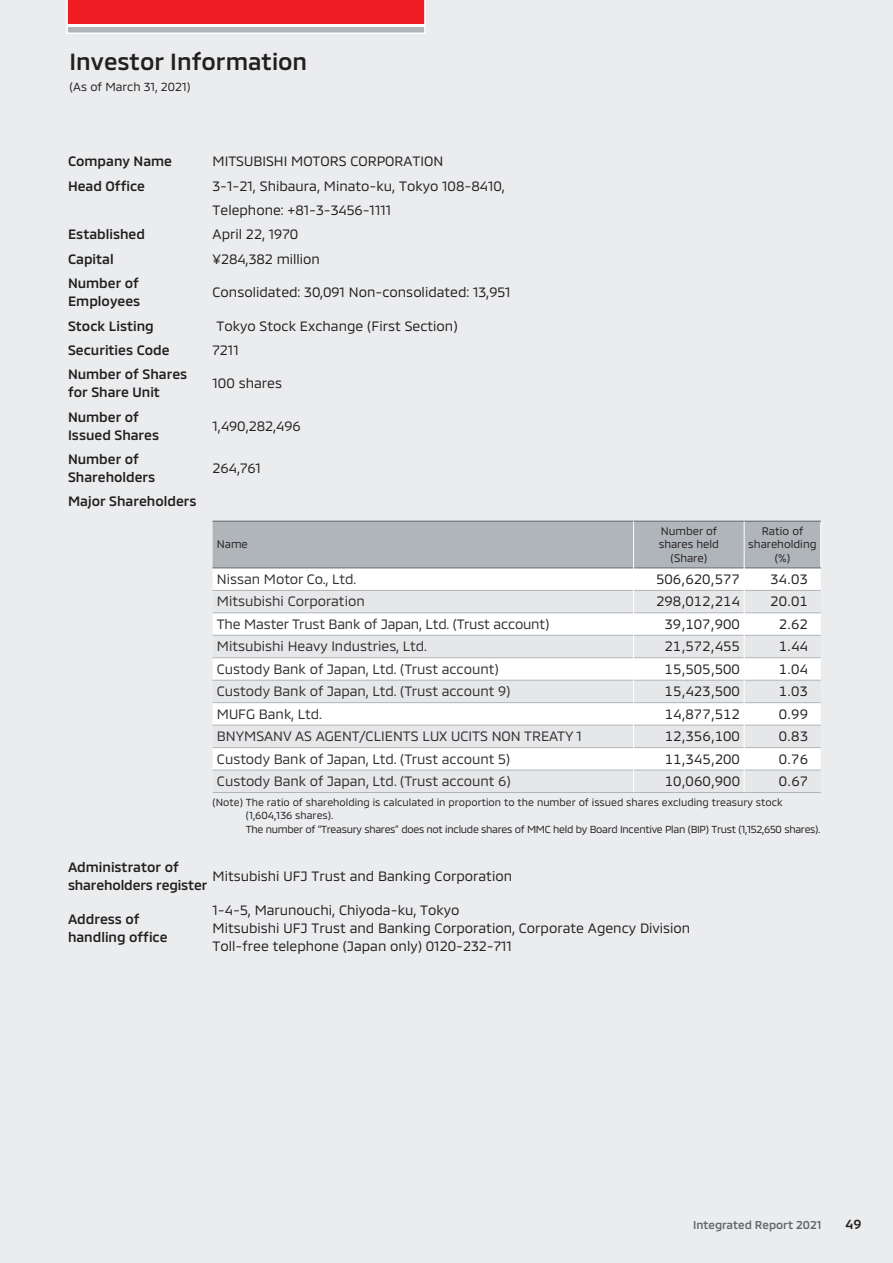
<style>
.page{position:relative;width:893px;height:1263px;background:#eaecee}
.page>*{position:absolute;margin:0;border:0;box-sizing:border-box;transform-origin:0 0}
.t1{font:500 24px "MMC";color:#231f20}
.t2{font:13.95px/24.5px "MMC";color:#231f20}
.t3{font:13.95px "MMC";color:#312f30}
.t4{font:500 13.95px/18px "MMC";color:#231f20}
.t5{font:500 13.5px "MMC";color:#231f20}
.t6{font:12px "MMC";color:#231f20}
.t7{font:500 11.7px "MMC";color:#5f696f}
.t8{font:11.25px/13.5px "MMC";color:#231f20;text-align:center}
.t9{font:10.5px/13.5px "MMC";color:#231f20}
</style>
<div class="page">
<div style="left:744px;top:521px;width:77px;height:47px;background:#b0b5ba"></div>
<svg style="left:745px;top:614px;width:76px;height:156px;fill:#fff"></svg>
<hr style="left:820px;top:521px;width:1px;height:47px;background:#fff">
<hr style="left:744px;top:590px;width:77px;height:1px;background:#b0b5ba">
<hr style="left:744px;top:612px;width:77px;height:1px;background:#b0b5ba">
<hr style="left:744px;top:635px;width:77px;height:1px;background:#b0b5ba">
<hr style="left:744px;top:657px;width:77px;height:1px;background:#b0b5ba">
<hr style="left:744px;top:680px;width:77px;height:1px;background:#b0b5ba">
<hr style="left:744px;top:702px;width:77px;height:1px;background:#b0b5ba">
<hr style="left:744px;top:725px;width:77px;height:1px;background:#b0b5ba">
<hr style="left:744px;top:747px;width:77px;height:1px;background:#b0b5ba">
<hr style="left:213px;top:792px;width:421px;height:1px;background:#b0b5ba">
<hr style="left:634px;top:792px;width:110px;height:1px;background:#b0b5ba">
<hr style="left:744px;top:770px;width:77px;height:1px;background:#b0b5ba">
<hr style="left:744px;top:792px;width:77px;height:1px;background:#b0b5ba">
<hr style="left:744px;top:521px;width:77px;height:1px;background:#5f696f">
<hr style="left:744px;top:568px;width:77px;height:1px;background:#5f696f">
<svg style="left:213px;top:521px;width:532px;height:271px"></svg>
<svg style="left:66px;top:0;width:360px;height:26px;background:#ef3035"></svg>
<svg style="left:66px;top:26px;width:360px;height:8px;background:#c9cccf"></svg>
<h1 class="t1" style="left:70px;top:43px;width:239px">Investor Information</h1>
<p class="t6" style="left:70px;top:77px;width:122px">(As of March 31, 2021)</p>
<p class="t4" style="left:68px;top:151px;width:106px">Company Name</p>
<p class="t2" style="left:213px;top:147px;width:232px">MITSUBISHI MOTORS CORPORATION</p>
<p class="t4" style="left:68px;top:175px;width:79px">Head Office</p>
<p class="t2" style="left:213px;top:172px;width:294px">3-1-21, Shibaura, Minato-ku, Tokyo 108-8410,<br>Telephone: +81-3-3456-1111</p>
<p class="t4" style="left:68px;top:224px;width:78px">Established</p>
<p class="t2" style="left:213px;top:220px;width:87px">April 22, 1970</p>
<p class="t4" style="left:68px;top:248px;width:47px">Capital</p>
<p class="t2" style="left:213px;top:245px;width:109px">¥284,382 million</p>
<p class="t4" style="left:68px;top:273px;width:74px">Number of<br>Employees</p>
<p class="t2" style="left:213px;top:278px;width:299px">Consolidated: 30,091 Non-consolidated: 13,951</p>
<p class="t4" style="left:68px;top:315px;width:87px">Stock Listing</p>
<p class="t2" style="left:216px;top:312px;width:243px">Tokyo Stock Exchange (First Section)</p>
<p class="t4" style="left:68px;top:339px;width:103px">Securities Code</p>
<p class="t2" style="left:213px;top:336px;width:28px">7211</p>
<p class="t4" style="left:68px;top:364px;width:121px">Number of Shares for Share Unit</p>
<p class="t2" style="left:213px;top:369px;width:71px">100 shares</p>
<p class="t4" style="left:68px;top:406px;width:93px">Number of<br>Issued Shares</p>
<p class="t2" style="left:213px;top:412px;width:90px">1,490,282,496</p>
<p class="t4" style="left:68px;top:448px;width:89px">Number of<br>Shareholders</p>
<p class="t2" style="left:213px;top:454px;width:50px">264,761</p>
<p class="t4" style="left:68px;top:491px;width:130px">Major Shareholders</p>
<p class="t8" style="left:217px;top:536px;width:33px">Name</p>
<p class="t8" style="left:659px;top:523px;width:62px">Number of shares held (Share)</p>
<p class="t8" style="left:748px;top:523px;width:70px">Ratio of shareholding (%)</p>
<p class="t3" style="left:217px;top:568px;width:141px">Nissan Motor Co., Ltd.</p>
<p class="t2" style="left:656px;top:565px;width:85px">506,620,577</p>
<p class="t2" style="left:770px;top:565px;width:39px">34.03</p>
<p class="t3" style="left:217px;top:590px;width:149px">Mitsubishi Corporation</p>
<p class="t2" style="left:656px;top:587px;width:85px">298,012,214</p>
<p class="t2" style="left:770px;top:587px;width:39px">20.01</p>
<p class="t3" style="left:217px;top:613px;width:334px">The Master Trust Bank of Japan, Ltd. (Trust account)</p>
<p class="t2" style="left:665px;top:610px;width:77px">39,107,900</p>
<p class="t2" style="left:779px;top:610px;width:31px">2.62</p>
<p class="t3" style="left:217px;top:635px;width:212px">Mitsubishi Heavy Industries, Ltd.</p>
<p class="t2" style="left:665px;top:632px;width:77px">21,572,455</p>
<p class="t2" style="left:779px;top:632px;width:31px">1.44</p>
<p class="t3" style="left:217px;top:657px;width:283px">Custody Bank of Japan, Ltd. (Trust account)</p>
<p class="t2" style="left:665px;top:655px;width:77px">15,505,500</p>
<p class="t2" style="left:779px;top:655px;width:31px">1.04</p>
<p class="t3" style="left:217px;top:680px;width:295px">Custody Bank of Japan, Ltd. (Trust account 9)</p>
<p class="t2" style="left:665px;top:677px;width:77px">15,423,500</p>
<p class="t2" style="left:779px;top:677px;width:31px">1.03</p>
<p class="t3" style="left:217px;top:702px;width:107px">MUFG Bank, Ltd.</p>
<p class="t2" style="left:665px;top:700px;width:77px">14,877,512</p>
<p class="t2" style="left:779px;top:700px;width:31px">0.99</p>
<p class="t3" style="left:217px;top:725px;width:366px">BNYMSANV AS AGENT/CLIENTS LUX UCITS NON TREATY 1</p>
<p class="t2" style="left:665px;top:722px;width:77px">12,356,100</p>
<p class="t2" style="left:779px;top:722px;width:31px">0.83</p>
<p class="t3" style="left:217px;top:747px;width:295px">Custody Bank of Japan, Ltd. (Trust account 5)</p>
<p class="t2" style="left:665px;top:745px;width:77px">11,345,200</p>
<p class="t2" style="left:779px;top:745px;width:31px">0.76</p>
<p class="t3" style="left:217px;top:770px;width:295px">Custody Bank of Japan, Ltd. (Trust account 6)</p>
<p class="t2" style="left:665px;top:767px;width:77px">10,060,900</p>
<p class="t2" style="left:779px;top:767px;width:31px">0.67</p>
<p class="t9" style="left:246px;top:794px;width:576px;text-indent:-33px">(Note) The ratio of shareholding is calculated in proportion to the number of issued shares excluding treasury stock (1,604,136 shares).<br>The number of “Treasury shares” does not include shares of MMC held by Board Incentive Plan (BIP) Trust (1,152,650 shares).</p>
<p class="t4" style="left:68px;top:856px;width:141px">Administrator of shareholders register</p>
<p class="t2" style="left:213px;top:862px;width:301px">Mitsubishi UFJ Trust and Banking Corporation</p>
<p class="t4" style="left:68px;top:908px;width:73px">Address of</p>
<p class="t2" style="left:213px;top:896px;width:248px">1-4-5, Marunouchi, Chiyoda-ku, Tokyo</p>
<p class="t4" style="left:68px;top:926px;width:101px">handling office</p>
<p class="t2" style="left:213px;top:917px;width:479px;line-height:18px">Mitsubishi UFJ Trust and Banking Corporation, Corporate Agency Division<br>Toll-free telephone (Japan only) 0120-232-711</p>
<p class="t7" style="left:693px;top:1215px;width:130px">Integrated Report 2021</p>
<p class="t5" style="left:845px;top:1214px;width:18px">49</p>
</div>
